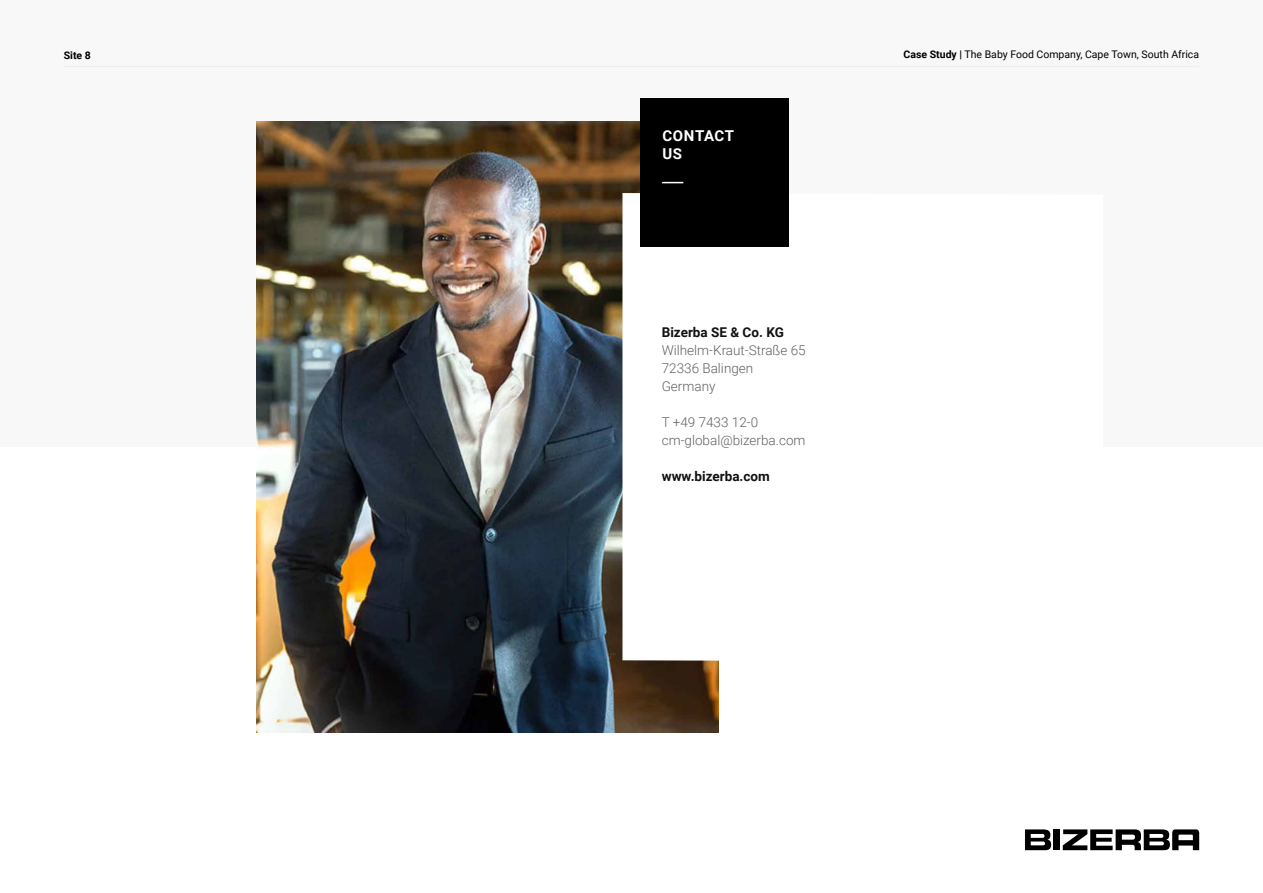
<style>
.page{position:relative;width:1263px;height:893px;background:#fff}
.page>*{position:absolute;margin:0;border:0;box-sizing:border-box;transform-origin:0 0}
.t1{font:700 15px/18px "Roboto";letter-spacing:.045em;color:#fff}
.t2{font:300 13.5px/18px "Roboto";color:#616161}
.t3{font:700 13.5px "Roboto";color:#111}
.t4{font:10.5px "Roboto";color:#000}
.t5{font:700 10.5px "Roboto";color:#000}
.s1{font-weight:700}
</style>
<div class="page">
<div style="left:0;top:0;width:1263px;height:446px;background:#f8f8f8"></div>
<img style="left:256px;top:121px;width:463px;height:612px">
<svg style="left:622px;top:193px;width:97px;height:469px"></svg>
<hr style="left:64px;top:66px;width:1135px;height:1px;background:#eeeded">
<svg style="left:1063px;top:829px;width:136px;height:21px"></svg>
<div style="left:1053px;top:829px;width:7px;height:21px;background:#000"></div>
<svg style="left:1025px;top:829px;width:26px;height:21px"></svg>
<div style="left:640px;top:98px;width:149px;height:149px;background:#000"></div>
<svg style="left:662px;top:182px;width:21px;height:1px"></svg>
<p class="t5" style="left:64px;top:47px;width:29px">Site 8</p>
<p class="t4" style="left:903px;top:47px;width:297px"><span class="s1">Case Study |</span> The Baby Food Company, Cape Town, South Africa</p>
<p class="t1" style="left:662px;top:126px;width:73px">CONTACT<br>US</p>
<p class="t3" style="left:662px;top:323px;width:124px">Bizerba SE &amp; Co. KG</p>
<p class="t2" style="left:662px;top:341px;width:146px">Wilhelm-Kraut-Straße 65<br>72336 Balingen<br>Germany</p>
<p class="t2" style="left:662px;top:413px;width:145px">T +49 7433 12-0 cm-global@bizerba.com</p>
<p class="t3" style="left:662px;top:467px;width:110px">www.bizerba.com</p>
</div>
